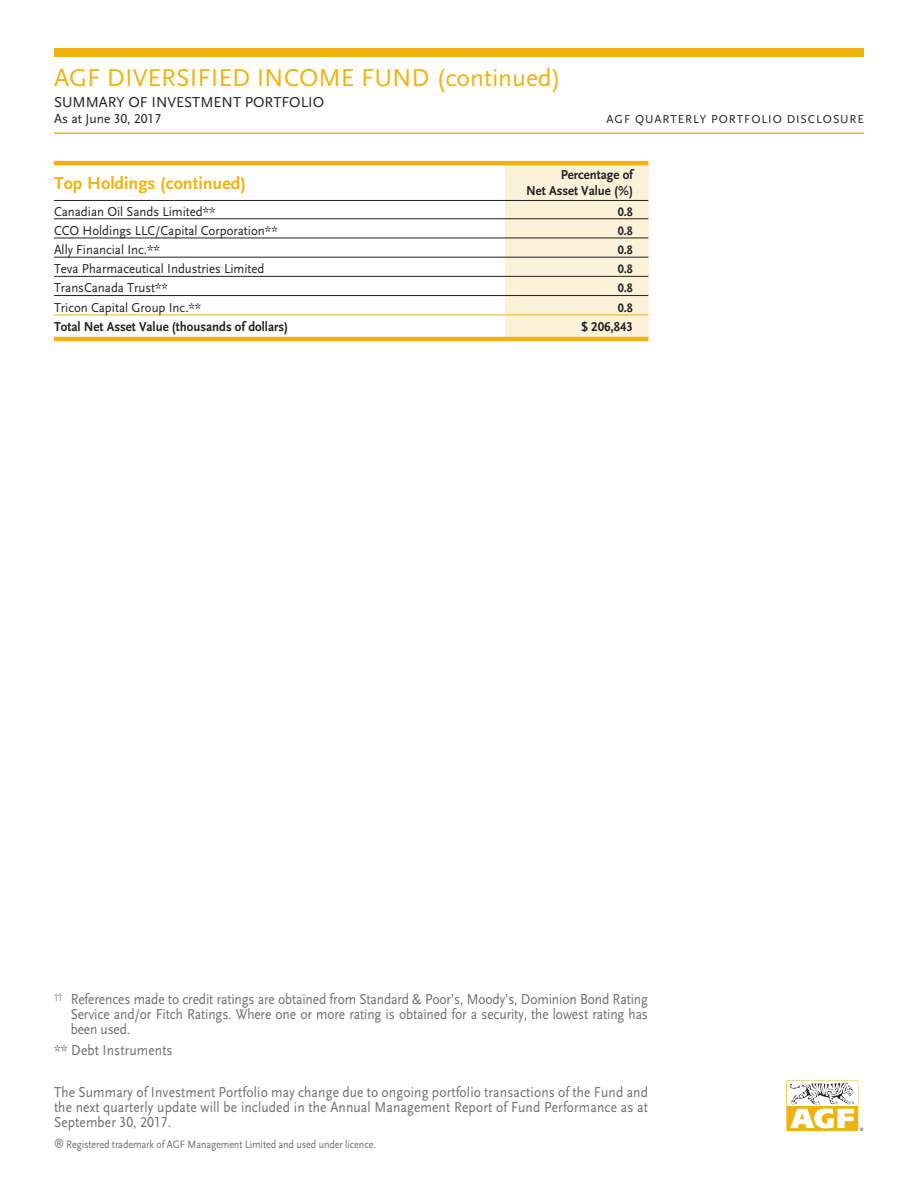
<style>
.page{position:relative;width:918px;height:1188px;background:#fff}
.page>*{position:absolute;margin:0;border:0;box-sizing:border-box;transform-origin:0 0}
._01_fund_name{font:25.5px "AGF Scala Sans";color:#efb211}
.Head_2{font:700 18px "AGF Scala Sans";color:#efb211}
._07_disclaimer{font:15px/15px "AGF Scala Sans";letter-spacing:.01em;color:#6c6d70;text-align:justify;scale:.9 1}
._01_summary_subtitle{font:15px "AGF Scala Sans";color:#231f20}
.tabs_1{font:13.5px "AGF Scala Sans";color:#231f20;scale:.95 1}
.TAB_3{font:700 13.5px "AGF Scala Sans";color:#231f20;scale:.95 1}
.Head_2-2{font:700 13.5px/16.2px "AGF Scala Sans";color:#231f20;text-align:right;scale:.95 1}
.tabs_2{font:13.5px "AGF Scala Sans";color:#231f20;scale:.95 1}
._01_summary_date{font:13.5px "AGF Scala Sans";color:#231f20}
.tabs_1-2{font:700 12.75px "AGF Scala Sans";color:#231f20;scale:.95 1}
.tabs_2-2{font:700 12.75px "AGF Scala Sans";color:#231f20;scale:.95 1}
.t1{font:12px "AGF Scala Sans";letter-spacing:.075em;color:#231f20}
._07_disclaimer-2{font:11.25px "AGF Scala Sans";letter-spacing:-.01em;color:#6c6d70;scale:.9 1}
</style>
<div class="page">
<div style="left:505px;top:161px;width:143px;height:179px;background:#fcf1d9"></div>
<div style="left:54px;top:48px;width:810px;height:9px;background:#efb211"></div>
<hr style="left:54px;top:133px;width:810px;height:1px;background:#efb211">
<hr style="left:54px;top:161px;width:594px;height:4px;background:#efb211">
<hr style="left:54px;top:200px;width:594px;height:1px;background:#231f20">
<hr style="left:54px;top:219px;width:594px;height:1px;background:#231f20">
<hr style="left:54px;top:238px;width:594px;height:1px;background:#231f20">
<hr style="left:54px;top:257px;width:594px;height:1px;background:#231f20">
<hr style="left:54px;top:276px;width:594px;height:1px;background:#231f20">
<hr style="left:54px;top:295px;width:594px;height:1px;background:#231f20">
<hr style="left:54px;top:315px;width:594px;height:1px;background:#efb211">
<hr style="left:54px;top:337px;width:594px;height:4px;background:#efb211">
<svg style="left:786px;top:1081px;width:77px;height:50px"></svg>
<p class="_01_fund_name" style="left:54px;top:64px;width:508px">AGF DIVERSIFIED INCOME FUND (continued)</p>
<p class="_01_summary_subtitle" style="left:54px;top:94px;width:272px">SUMMARY OF INVESTMENT PORTFOLIO</p>
<p class="_01_summary_date" style="left:54px;top:112px;width:109px">As at June 30, 2017</p>
<p class="t1" style="left:607px;top:112px;width:259px">AGF QUARTERLY PORTFOLIO DISCLOSURE</p>
<p class="Head_2" style="left:54px;top:173px;width:193px">Top Holdings (continued)</p>
<p class="Head_2-2" style="left:526px;top:167px;width:114px">Percentage of<br>Net Asset Value (%)</p>
<p class="tabs_1" style="left:54px;top:204px;width:172px">Canadian Oil Sands Limited**</p>
<p class="tabs_1-2" style="left:618px;top:205px;width:17px">0.8</p>
<p class="tabs_1" style="left:54px;top:223px;width:237px">CCO Holdings LLC/Capital Corporation**</p>
<p class="tabs_1-2" style="left:618px;top:224px;width:17px">0.8</p>
<p class="tabs_1" style="left:54px;top:242px;width:113px">Ally Financial Inc.**</p>
<p class="tabs_1-2" style="left:618px;top:243px;width:17px">0.8</p>
<p class="tabs_1" style="left:54px;top:261px;width:223px">Teva Pharmaceutical Industries Limited</p>
<p class="tabs_1-2" style="left:618px;top:262px;width:17px">0.8</p>
<p class="tabs_1" style="left:54px;top:281px;width:121px">TransCanada Trust**</p>
<p class="tabs_1-2" style="left:618px;top:281px;width:17px">0.8</p>
<p class="tabs_2" style="left:54px;top:300px;width:157px">Tricon Capital Group Inc.**</p>
<p class="tabs_2-2" style="left:618px;top:301px;width:17px">0.8</p>
<p class="TAB_3" style="left:54px;top:319px;width:248px">Total Net Asset Value (thousands of dollars)</p>
<p class="TAB_3" style="left:581px;top:319px;width:56px">$ 206,843</p>
<p class="_07_disclaimer" style="left:71px;top:991px;width:643px;text-indent:-17px"><sup>††</sup> References made to credit ratings are obtained from Standard &amp; Poor’s, Moody’s, Dominion Bond Rating Service and/or Fitch Ratings. Where one or more rating is obtained for a security, the lowest rating has been used.</p>
<p class="_07_disclaimer" style="left:54px;top:1042px;width:133px">** Debt Instruments</p>
<p class="_07_disclaimer" style="left:54px;top:1084px;width:662px">The Summary of Investment Portfolio may change due to ongoing portfolio transactions of the Fund and the next quarterly update will be included in the Annual Management Report of Fund Performance as at September 30, 2017.</p>
<p class="_07_disclaimer-2" style="left:54px;top:1138px;width:359px">® Registered trademark of AGF Management Limited and used under licence.</p>
</div>
